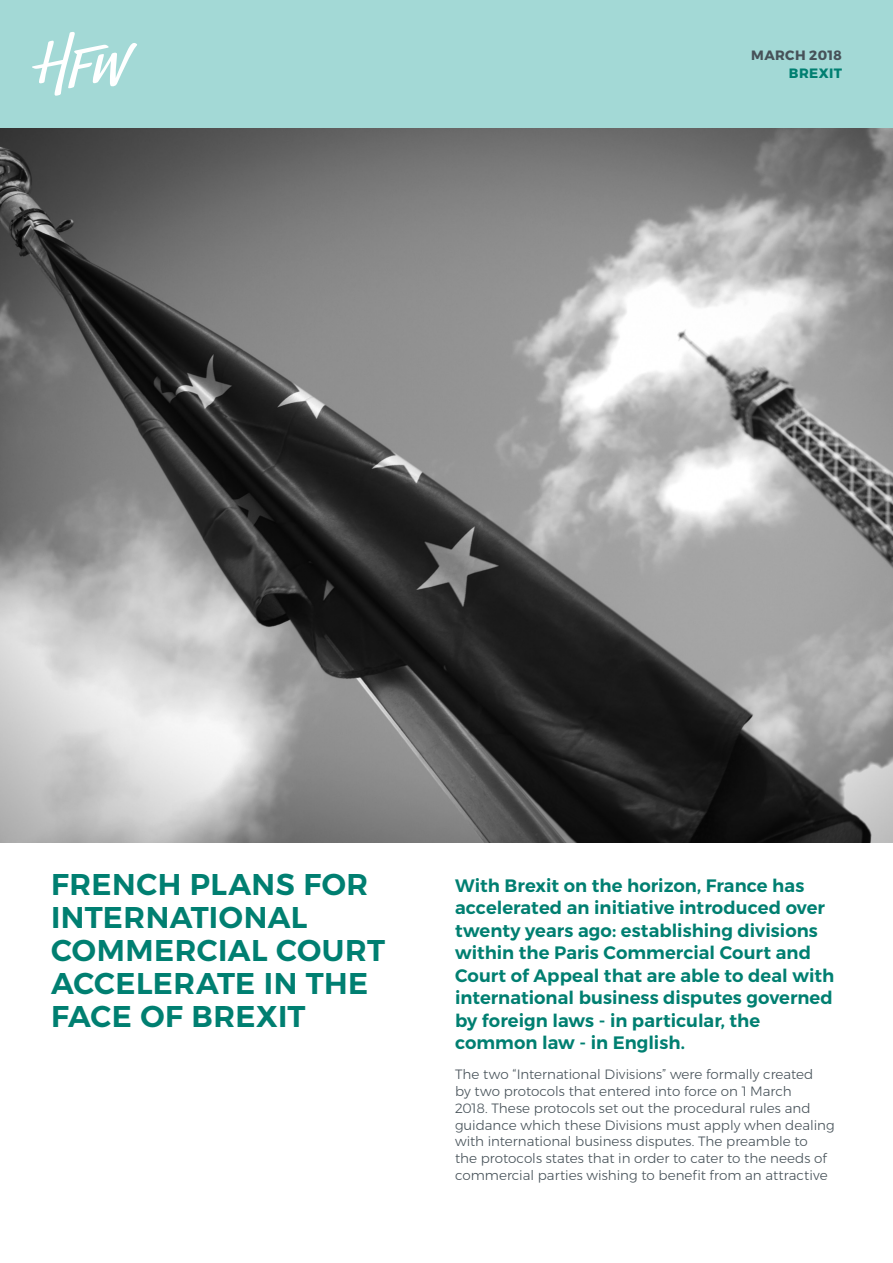
<style>
.page{position:relative;width:893px;height:1263px;background:#fff}
.page>*{position:absolute;margin:0;border:0;box-sizing:border-box;transform-origin:0 0}
.BRIEFING_Heading{font:600 30px/33px "Montserrat";letter-spacing:.015em;color:#007f71}
.BRIEFING_Intro_Para{font:600 18px/22.5px "Montserrat";color:#007f71}
.BRIEFING_Body_text{font:300 13.5px/16.8px "Montserrat";color:#475259}
.t1{font:700 13.5px "Montserrat";letter-spacing:.03em;color:#475259}
.t2{font:700 13.5px "Montserrat";letter-spacing:.03em;color:#007f71}
</style>
<div class="page">
<img style="left:0;top:128px;width:893px;height:714px">
<div style="left:0;top:0;width:893px;height:128px;background:#a3d9d6"></div>
<svg style="left:32px;top:32px;width:105px;height:64px"></svg>
<p class="t1" style="left:751px;top:44px;width:92px">MARCH 2018</p>
<p class="t2" style="left:789px;top:62px;width:55px">BREXIT</p>
<p class="BRIEFING_Heading" style="left:51px;top:868px;width:335px">FRENCH PLANS FOR<br>INTERNATIONAL<br>COMMERCIAL COURT<br>ACCELERATE IN THE<br>FACE OF BREXIT</p>
<p class="BRIEFING_Intro_Para" style="left:455px;top:874px;width:381px">With Brexit on the horizon, France has accelerated an initiative introduced over twenty years ago: establishing divisions within the Paris Commercial Court and Court of Appeal that are able to deal with international business disputes governed by foreign laws - in particular, the common law - in English.</p>
<p class="BRIEFING_Body_text" style="left:455px;top:1065px;width:381px">The two “International Divisions” were formally created<br>by two protocols that entered into force on 1 March<br>2018. These protocols set out the procedural rules and guidance which these Divisions must apply when dealing with international business disputes. The preamble to<br>the protocols states that in order to cater to the needs of commercial parties wishing to benefit from an attractive</p>
</div>
